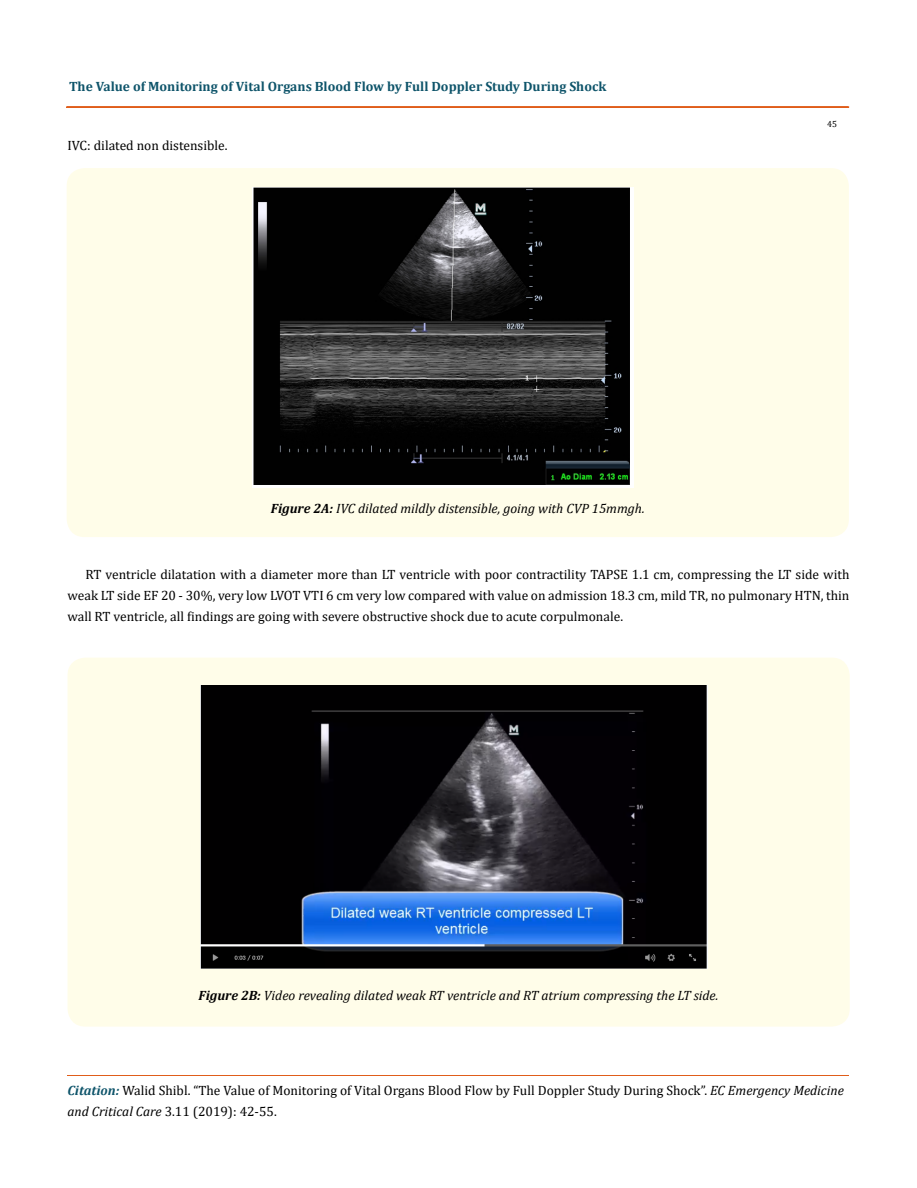
<style>
.page{position:relative;width:917px;height:1188px;background:#fff}
.page>*{position:absolute;margin:0;border:0;box-sizing:border-box;transform-origin:0 0}
.t1{font:13.5px/21px "Cambria";color:#000}
.t2{font:italic 13.5px "Cambria";color:#000}
.t3{font:700 13.5px "Cambria";color:#0e546a}
.t4{font:9px "Cambria";color:#000}
.s1{font-weight:700}
.s2{font-weight:700;font-style:italic;color:#0e546a}
.s3{font-style:italic}
</style>
<div class="page">
<div style="left:66px;top:107px;width:782px;height:1px;border:1px solid #e05d1a"></div>
<hr style="left:67px;top:1076px;width:782px;height:1px;background:#e05d1a">
<div style="left:67px;top:168px;width:781px;height:369px;background:#fffde9;border-radius:18px"></div>
<img style="left:253px;top:188px;width:380px;height:299px">
<div style="left:67px;top:658px;width:782px;height:369px;background:#fffde9;border-radius:18px"></div>
<img style="left:201px;top:685px;width:506px;height:284px">
<p class="t3" style="left:69px;top:77px;width:539px">The Value of Monitoring of Vital Organs Blood Flow by Full Doppler Study During Shock</p>
<p class="t1" style="left:67px;top:135px;width:162px">IVC: dilated non distensible.</p>
<p class="t2" style="left:271px;top:499px;width:375px"><span class="s1">Figure 2A:</span> IVC dilated mildly distensible, going with CVP 15mmgh.</p>
<p class="t4" style="left:827px;top:119px;width:11px">45</p>
<p class="t1" style="left:68px;top:564px;width:783px;text-align:justify;text-indent:18px">RT ventricle dilatation with a diameter more than LT ventricle with poor contractility TAPSE 1.1 cm, compressing the LT side with weak LT side EF 20 - 30%, very low LVOT VTI 6 cm very low compared with value on admission 18.3 cm, mild TR, no pulmonary HTN, thin wall RT ventricle, all findings are going with severe obstructive shock due to acute corpulmonale.</p>
<p class="t2" style="left:198px;top:985px;width:521px"><span class="s1">Figure 2B:</span> Video revealing dilated weak RT ventricle and RT atrium compressing the LT side.</p>
<p class="t1" style="left:67px;top:1080px;width:777px"><span class="s2">Citation:</span> Walid Shibl. “The Value of Monitoring of Vital Organs Blood Flow by Full Doppler Study During Shock”. <span class="s3">EC Emergency Medicine and Critical Care</span> 3.11 (2019): 42-55.</p>
</div>
